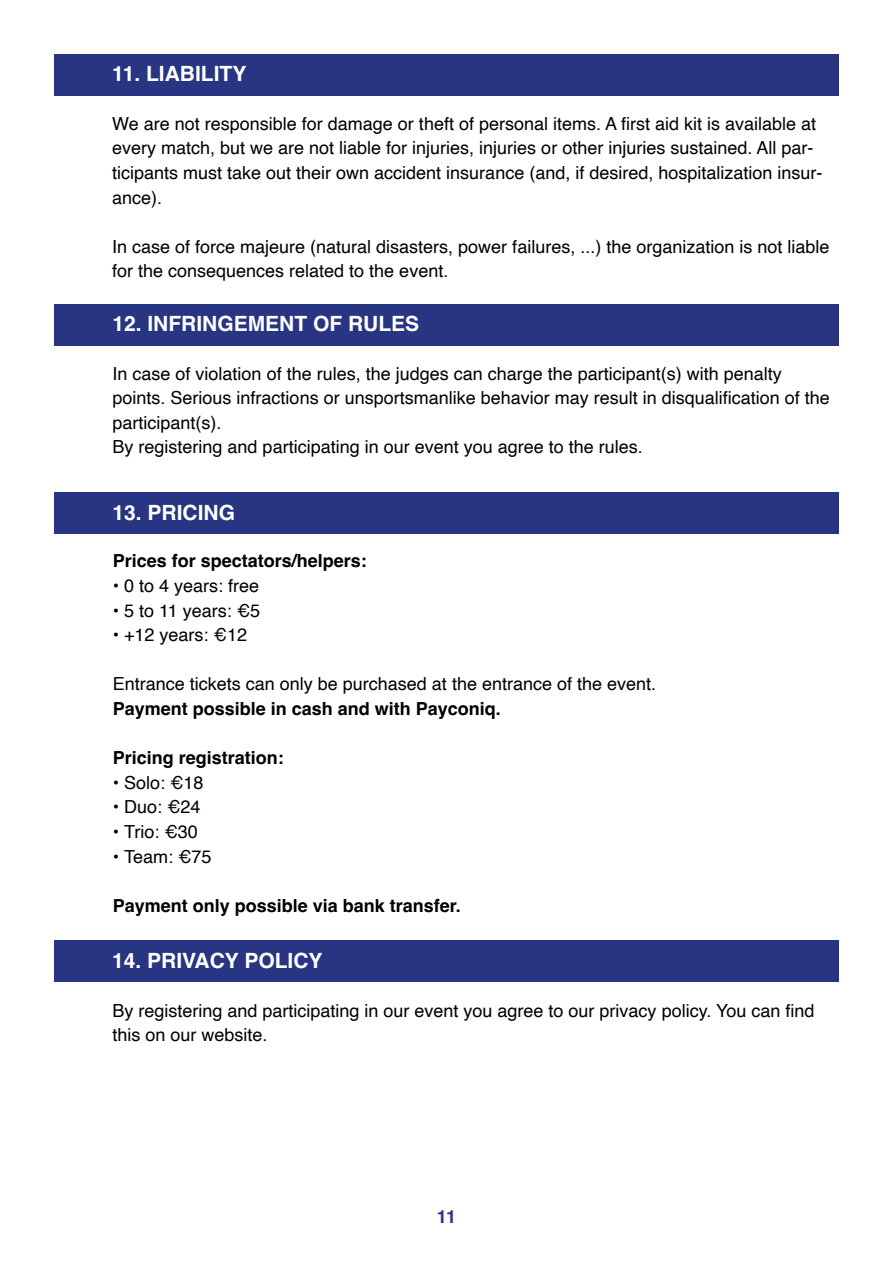
<style>
.page{position:relative;width:893px;height:1263px;background:#fff}
.page>*{position:absolute;margin:0;border:0;box-sizing:border-box;transform-origin:0 0}
.t1{font:700 21px "Helvetica";color:#fff}
.t2{font:18px/24.6px "Helvetica";color:#000}
.t3{font:700 18px "Helvetica";color:#000}
.t4{font:700 18px "Helvetica";color:#283583}
</style>
<div class="page">
<div style="left:54px;top:54px;width:785px;height:41px;background:#283583"></div>
<div style="left:54px;top:304px;width:785px;height:41px;background:#283583"></div>
<div style="left:54px;top:492px;width:785px;height:41px;background:#283583"></div>
<div style="left:54px;top:940px;width:785px;height:41px;background:#283583"></div>
<p class="t1" style="left:112px;top:61px;width:136px">11. LIABILITY</p>
<p class="t2" style="left:112px;top:112px;width:712px">We are not responsible for damage or theft of personal items. A first aid kit is available at every match, but we are not liable for injuries, injuries or other injuries sustained. All par&shy;ticipants must take out their own accident insurance (and, if desired, hospitalization insur&shy;ance).</p>
<p class="t2" style="left:112px;top:235px;width:719px">In case of force majeure (natural disasters, power failures, ...) the organization is not liable for the consequences related to the event.</p>
<p class="t1" style="left:112px;top:311px;width:308px">12. INFRINGEMENT OF RULES</p>
<p class="t2" style="left:113px;top:361px;width:719px">In case of violation of the rules, the judges can charge the participant(s) with penalty points. Serious infractions or unsportsmanlike behavior may result in disqualification of the participant(s).<br>By registering and participating in our event you agree to the rules.</p>
<p class="t1" style="left:113px;top:499px;width:124px">13. PRICING</p>
<p class="t3" style="left:113px;top:550px;width:256px">Prices for spectators/helpers:</p>
<p class="t2" style="left:113px;top:574px;width:148px">• 0 to 4 years: free</p>
<p class="t2" style="left:113px;top:598px;width:149px">• 5 to 11 years: €5</p>
<p class="t2" style="left:113px;top:623px;width:136px">• +12 years: €12</p>
<p class="t2" style="left:113px;top:672px;width:545px">Entrance tickets can only be purchased at the entrance of the event.</p>
<p class="t3" style="left:113px;top:698px;width:390px">Payment possible in cash and with Payconiq.</p>
<p class="t3" style="left:113px;top:747px;width:173px">Pricing registration:</p>
<p class="t2" style="left:113px;top:771px;width:92px">• Solo: €18</p>
<p class="t2" style="left:113px;top:795px;width:89px">• Duo: €24</p>
<p class="t2" style="left:113px;top:820px;width:87px">• Trio: €30</p>
<p class="t2" style="left:113px;top:844px;width:100px">• Team: €75</p>
<p class="t3" style="left:113px;top:894px;width:350px">Payment only possible via bank transfer.</p>
<p class="t1" style="left:112px;top:948px;width:212px">14. PRIVACY POLICY</p>
<p class="t2" style="left:112px;top:999px;width:704px">By registering and participating in our event you agree to our privacy policy. You can find this on our website.</p>
<p class="t4" style="left:437px;top:1205px;width:21px">11</p>
</div>
